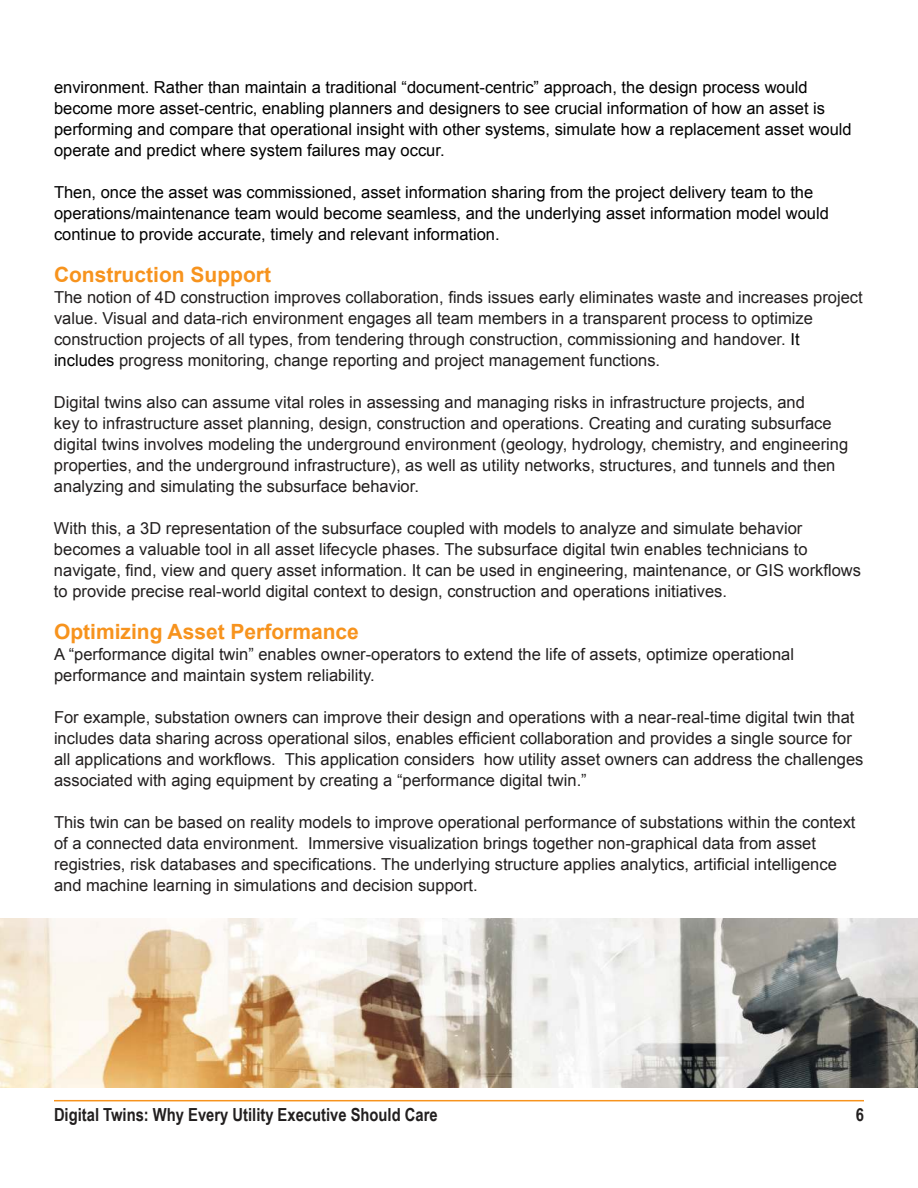
<style>
.page{position:relative;width:918px;height:1188px;background:#fff}
.page>*{position:absolute;margin:0;border:0;box-sizing:border-box;transform-origin:0 0}
.t1{font:700 21px "Arial";color:#f7931d}
.t2{font:700 18px "Arial Narrow";color:#221f1f}
.t3{font:16.5px/21px "Arial";color:#221f1f}
.t4{font:16.5px/21px "Arial";color:#000}
.s1{color:#000}
</style>
<div class="page">
<hr style="left:54px;top:1100px;width:810px;height:1px;background:#f7931d">
<img style="left:0;top:918px;width:918px;height:170px">
<p class="t4" style="left:54px;top:78px;width:799px">environment. Rather than maintain a traditional “document-centric” approach, the design process would become more asset-centric, enabling planners and designers to see crucial information of how an asset is performing and compare that operational insight with other systems, simulate how a replacement asset would operate and predict where system failures may occur.</p>
<p class="t4" style="left:54px;top:183px;width:776px">Then, once the asset was commissioned, asset information sharing from the project delivery team to the operations/maintenance team would become seamless, and the underlying asset information model would continue to provide accurate, timely and relevant information.</p>
<p class="t1" style="left:54px;top:261px;width:218px">Construction Support</p>
<p class="t3" style="left:54px;top:287px;width:810px">The notion of 4D construction improves collaboration, finds issues early eliminates waste and increases project value. Visual and data-rich environment engages all team members in a transparent process to optimize construction projects of all types, from tendering through construction, commissioning and handover. <span class="s1">It includes</span> progress monitoring, change reporting and project management functions.</p>
<p class="t3" style="left:54px;top:393px;width:796px">Digital twins also can assume vital roles in assessing and managing risks in infrastructure projects, and<br>key to infrastructure asset planning, design, construction and operations. Creating and curating subsurface digital twins involves modeling the underground environment (geology, hydrology, chemistry, and engineering properties, and the underground infrastructure), as well as utility networks, structures, and tunnels and then analyzing and simulating the subsurface behavior.</p>
<p class="t3" style="left:54px;top:519px;width:809px">With this, a 3D representation of the subsurface coupled with models to analyze and simulate behavior becomes a valuable tool in all asset lifecycle phases. The subsurface digital twin enables technicians to navigate, find, view and query asset information. It can be used in engineering, maintenance, or GIS workflows to provide precise real-world digital context to design, construction and operations initiatives.</p>
<p class="t1" style="left:54px;top:618px;width:306px">Optimizing Asset Performance</p>
<p class="t3" style="left:54px;top:645px;width:742px">A “performance digital twin” enables owner-operators to extend the life of assets, optimize operational performance and maintain system reliability.</p>
<p class="t3" style="left:54px;top:708px;width:811px">For example, substation owners can improve their design and operations with a near-real-time digital twin that includes data sharing across operational silos, enables efficient collaboration and provides a single source for all applications and workflows. This application considers how utility asset owners can address the challenges associated with aging equipment by creating a “performance digital twin.”</p>
<p class="t3" style="left:54px;top:813px;width:803px">This twin can be based on reality models to improve operational performance of substations within the context of a connected data environment. Immersive visualization brings together non-graphical data from asset registries, risk databases and specifications. The underlying structure applies analytics, artificial intelligence and machine learning in simulations and decision support.</p>
<p class="t2" style="left:54px;top:1108px;width:385px">Digital Twins: Why Every Utility Executive Should Care</p>
<p class="t2" style="left:856px;top:1108px;width:10px">6</p>
</div>
